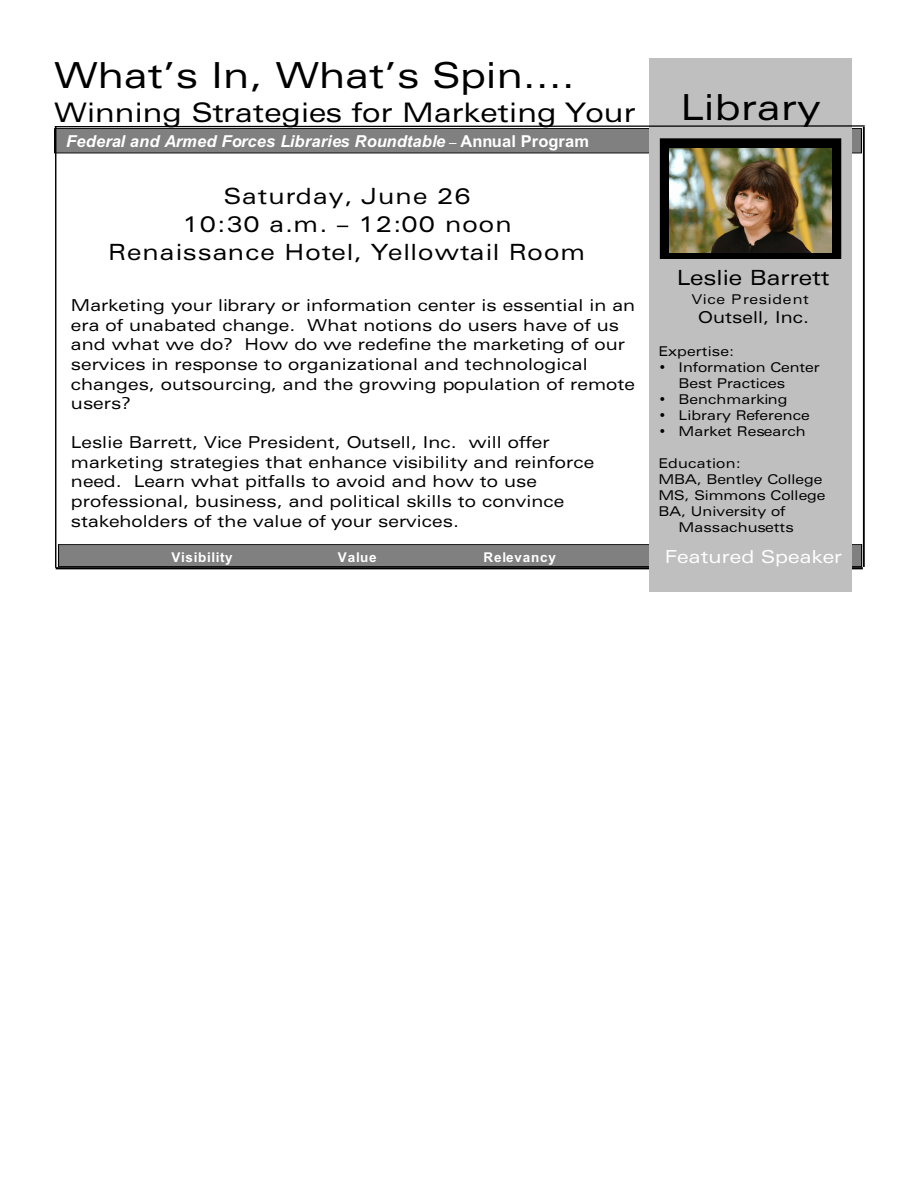
<style>
.page{position:relative;width:918px;height:1188px;background:#fff}
.page>*{position:absolute;margin:0;border:0;box-sizing:border-box;transform-origin:0 0}
.t1{font:36px "Zurich Ex BT";color:#000}
.t2{font:italic 36px "Zurich Ex BT";letter-spacing:.005em;color:#000}
.t3{font:italic 27px "Zurich Ex BT";letter-spacing:.005em;color:#000}
.t4{font:22.35px/28px "Zurich Ex BT";letter-spacing:.05em;color:#000;text-align:center}
.t5{font:21px "Zurich Ex BT";color:#000}
.t6{font:18px "Zurich Ex BT";letter-spacing:.01em;color:#fff}
.t7{font:16.5px/19.6px "Zurich Ex BT";letter-spacing:.005em;color:#000}
.t8{font:italic 700 16.5px "Arial";letter-spacing:.01em;color:#fff}
.t9{font:13.5px/16px "Zurich Ex BT";letter-spacing:.005em;color:#000}
.t10{font:700 13.5px "Arial";letter-spacing:.045em;color:#fff}
.t11{font:13.5px "Zurich Ex BT";letter-spacing:.045em;color:#000}
.s1{font-weight:400;font-style:normal;font-size:13.5px}
.s2{font-style:normal}
</style>
<div class="page">
<hr style="left:56px;top:567px;width:807px;height:3px;background:#000">
<div style="left:59px;top:545px;width:803px;height:22px;background:#808080"></div>
<div style="left:59px;top:545px;width:803px;height:22px;border:1px solid #000"></div>
<div style="left:55px;top:129px;width:806px;height:24px;background:#808080"></div>
<div style="left:55px;top:129px;width:806px;height:24px;border:1px solid #000"></div>
<div style="left:649px;top:58px;width:202px;height:534px;background:#bfbfbf"></div>
<div style="left:660px;top:139px;width:181px;height:119px;background:#000"></div>
<svg style="left:54px;top:125px;width:811px;height:3px"></svg>
<img style="left:670px;top:149px;width:162px;height:103px">
<hr style="left:55px;top:127px;width:2px;height:441px;background:#000">
<hr style="left:863px;top:127px;width:2px;height:440px;background:#000">
<h1 class="t1" style="left:54px;top:60px;width:522px">What’s In, What’s Spin....</h1>
<h2 class="t3" style="left:54px;top:101px;width:583px">Winning Strategies for Marketing Your</h2>
<p class="t8" style="left:66px;top:135px;width:524px">Federal and Armed Forces Libraries Roundtable <span class="s1">–</span> <span class="s2">Annual Program</span></p>
<h3 class="t4" style="left:108px;top:184px;width:478px">Saturday, June 26<br>10:30 a.m. – 12:00 noon<br>Renaissance Hotel, Yellowtail Room</h3>
<p class="t7" style="left:71px;top:297px;width:566px">Marketing your library or information center is essential in an era of unabated change. What notions do users have of us and what we do? How do we redefine the marketing of our services in response to organizational and technological changes, outsourcing, and the growing population of remote users?</p>
<p class="t7" style="left:71px;top:434px;width:525px">Leslie Barrett, Vice President, Outsell, Inc. will offer marketing strategies that enhance visibility and reinforce need. Learn what pitfalls to avoid and how to use professional, business, and political skills to convince stakeholders of the value of your services.</p>
<p class="t10" style="left:172px;top:552px;width:63px">Visibility</p>
<p class="t10" style="left:338px;top:552px;width:40px">Value</p>
<p class="t10" style="left:484px;top:552px;width:74px">Relevancy</p>
<h1 class="t2" style="left:681px;top:92px;width:141px">Library</h1>
<p class="t5" style="left:677px;top:269px;width:155px">Leslie Barrett</p>
<p class="t11" style="left:692px;top:293px;width:118px">Vice President</p>
<p class="t7" style="left:698px;top:309px;width:112px">Outsell, Inc.</p>
<p class="t9" style="left:658px;top:344px;width:77px">Expertise:</p>
<p class="t9" style="left:679px;top:360px;width:143px;text-indent:-20px">• Information Center<br>Best Practices</p>
<p class="t9" style="left:658px;top:392px;width:131px">• Benchmarking</p>
<p class="t9" style="left:658px;top:408px;width:153px">• Library Reference</p>
<p class="t9" style="left:658px;top:424px;width:149px">• Market Research</p>
<p class="t9" style="left:658px;top:456px;width:84px">Education:</p>
<p class="t9" style="left:658px;top:472px;width:165px">MBA, Bentley College</p>
<p class="t9" style="left:658px;top:488px;width:168px">MS, Simmons College</p>
<p class="t9" style="left:658px;top:504px;width:129px">BA, University of</p>
<p class="t9" style="left:679px;top:520px;width:117px">Massachusetts</p>
<p class="t6" style="left:665px;top:549px;width:179px">Featured Speaker</p>
</div>
